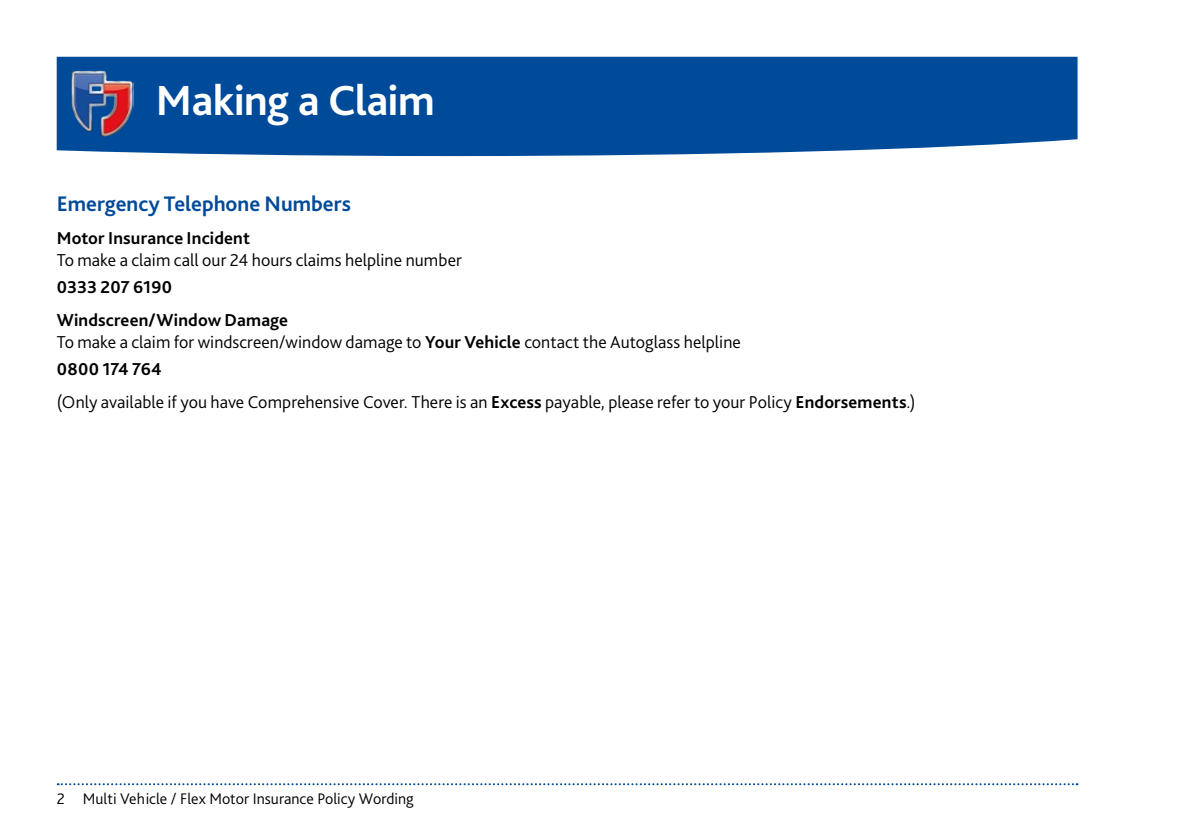
<style>
.page{position:relative;width:1191px;height:840px;background:#fff}
.page>*{position:absolute;margin:0;border:0;box-sizing:border-box;transform-origin:0 0}
.t1{font:700 44px "Bliss Pro";letter-spacing:-.01em;color:#fff}
.t2{font:700 22px "Bliss Pro";color:#004a9a}
.t3{font:300 18px "Bliss Pro";letter-spacing:.005em;color:#000}
.t4{font:700 18px "Bliss Pro";letter-spacing:.01em;color:#000}
.t5{font:300 16px "Bliss Pro";color:#000}
.s1{font-weight:700}
</style>
<div class="page">
<svg style="left:58px;top:783px;width:1019px;height:1px"></svg>
<div style="left:57px;top:57px;width:1020px;height:99px;background:#004a9a"></div>
<img style="left:71px;top:70px;width:63px;height:68px">
<p class="t1" style="left:156px;top:73px;width:280px">Making a Claim</p>
<p class="t2" style="left:57px;top:190px;width:296px">Emergency Telephone Numbers</p>
<p class="t4" style="left:57px;top:227px;width:195px">Motor Insurance Incident</p>
<p class="t3" style="left:57px;top:249px;width:407px">To make a claim call our 24 hours claims helpline number</p>
<p class="t4" style="left:57px;top:276px;width:117px">0333 207 6190</p>
<p class="t4" style="left:57px;top:309px;width:233px">Windscreen/Window Damage</p>
<p class="t3" style="left:57px;top:330px;width:685px">To make a claim for windscreen/window damage to <span class="s1">Your Vehicle</span> contact the Autoglass helpline</p>
<p class="t4" style="left:57px;top:358px;width:107px">0800 174 764</p>
<p class="t3" style="left:57px;top:391px;width:860px">(Only available if you have Comprehensive Cover. There is an <span class="s1">Excess</span> payable, please refer to your Policy <span class="s1">Endorsements</span>.)</p>
<p class="t5" style="left:57px;top:788px;width:358px">2 Multi Vehicle / Flex Motor Insurance Policy Wording</p>
</div>
